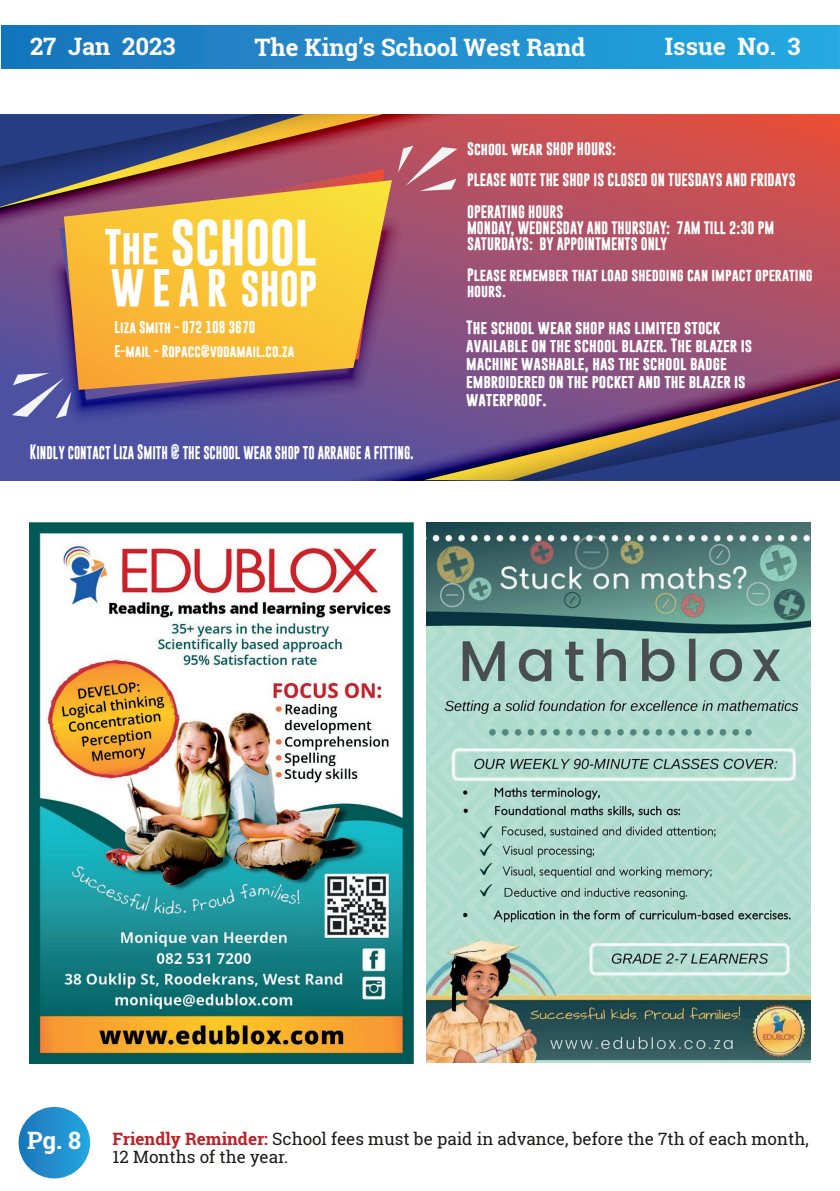
<style>
.page{position:relative;width:840px;height:1191px;background:#fff}
.page>*{position:absolute;margin:0;border:0;box-sizing:border-box;transform-origin:0 0}
.t1{font:700 46.8px "Gobold";color:#fff}
.t2{font:700 38.2px "Gobold";color:#fff}
.t3{font:700 24px "Roboto Slab";color:#fff}
.t4{font:17px/18.4px "Roboto Slab";color:#1a1c19}
.t5{font:700 15px "Gobold";color:#fff;scale:.78 1}
.t6{font:700 14px/18px "Gobold";color:#fff}
.t7{font:700 13px/15.8px "Gobold";color:#fff}
.t8{font:700 12.4px/24.2px "Gobold";color:#fff}
.s1{font-size:36.2px}
.s2{font-weight:700;color:#bb2227}
</style>
<div class="page">
<svg style="left:18px;top:1106px;width:73px;height:73px;background:#2790ce"></svg>
<div style="left:17px;top:1105px;width:75px;height:75px;border:2px solid #fff;border-radius:50%"></div>
<svg style="left:1px;top:25px;width:838px;height:44px;background:#208ecd"></svg>
<img style="left:29px;top:522px;width:384px;height:541px">
<img style="left:426px;top:522px;width:384px;height:540px">
<svg style="left:0;top:114px;width:839px;height:366px;background:#9e5070"></svg>
<svg style="left:45px;top:236px;width:361px;height:189px;background:#5c4b93"></svg>
<svg style="left:59px;top:236px;width:259px;height:164px;background:#453589"></svg>
<svg style="left:64px;top:236px;width:328px;height:154px;background:#e5ac3d"></svg>
<svg style="left:12px;top:373px;width:59px;height:45px"></svg>
<svg style="left:0;top:114px;width:530px;height:122px;background:#ce8c51"></svg>
<svg style="left:0;top:205px;width:502px;height:11px;background:#c79150"></svg>
<svg style="left:0;top:114px;width:506px;height:91px;background:#885660"></svg>
<svg style="left:318px;top:348px;width:521px;height:132px;background:#86557e"></svg>
<svg style="left:346px;top:368px;width:493px;height:11px;background:#824b7e"></svg>
<svg style="left:342px;top:379px;width:497px;height:101px;background:#5c4b7a"></svg>
<h3 class="t3" style="left:30px;top:30px;width:147px">27 Jan 2023</h3>
<h3 class="t3" style="left:254px;top:31px;width:332px">The King’s School West Rand</h3>
<h3 class="t3" style="left:664px;top:30px;width:137px">Issue No. 3</h3>
<h1 class="t1" style="left:104px;top:212px;width:213px"><span class="s1">The</span> SCHOOL</h1>
<h2 class="t2" style="left:111px;top:262px;width:208px">WEAR <span class="s1">SHOP</span></h2>
<p class="t8" style="left:114px;top:315px;width:181px">Liza Smith - 072 108 3670<br>E-mail - Ropacc@vodamail.co.za</p>
<p class="t5" style="left:30px;top:442px;width:493px">Kindly contact Liza Smith @ the school wear shop to arrange a fitting.</p>
<p class="t7" style="left:467px;top:140px;width:150px">School wear SHOP HOURS:</p>
<p class="t7" style="left:467px;top:172px;width:330px">PLEASE NOTE THE SHOP IS CLOSED ON TUESDAYS AND FRIDAYS</p>
<p class="t7" style="left:467px;top:204px;width:308px">OPERATING HOURS<br>MONDAY, WEDNESDAY AND THURSDAY: 7AM TILL 2:30 PM<br>SATURDAYS: BY APPOINTMENTS ONLY</p>
<p class="t7" style="left:467px;top:267px;width:347px">Please remember that load shedding can impact operating hours.</p>
<p class="t6" style="left:466px;top:318px;width:287px">The school wear shop has limited stock available on the school blazer. The blazer is machine washable, has the school badge embroidered on the pocket and the blazer is waterproof.</p>
<h3 class="t3" style="left:27px;top:1124px;width:56px">Pg. 8</h3>
<h3 class="t4" style="left:113px;top:1129px;width:697px"><span class="s2">Friendly Reminder:</span> School fees must be paid in advance, before the 7th of each month,<br>12 Months of the year.</h3>
</div>
